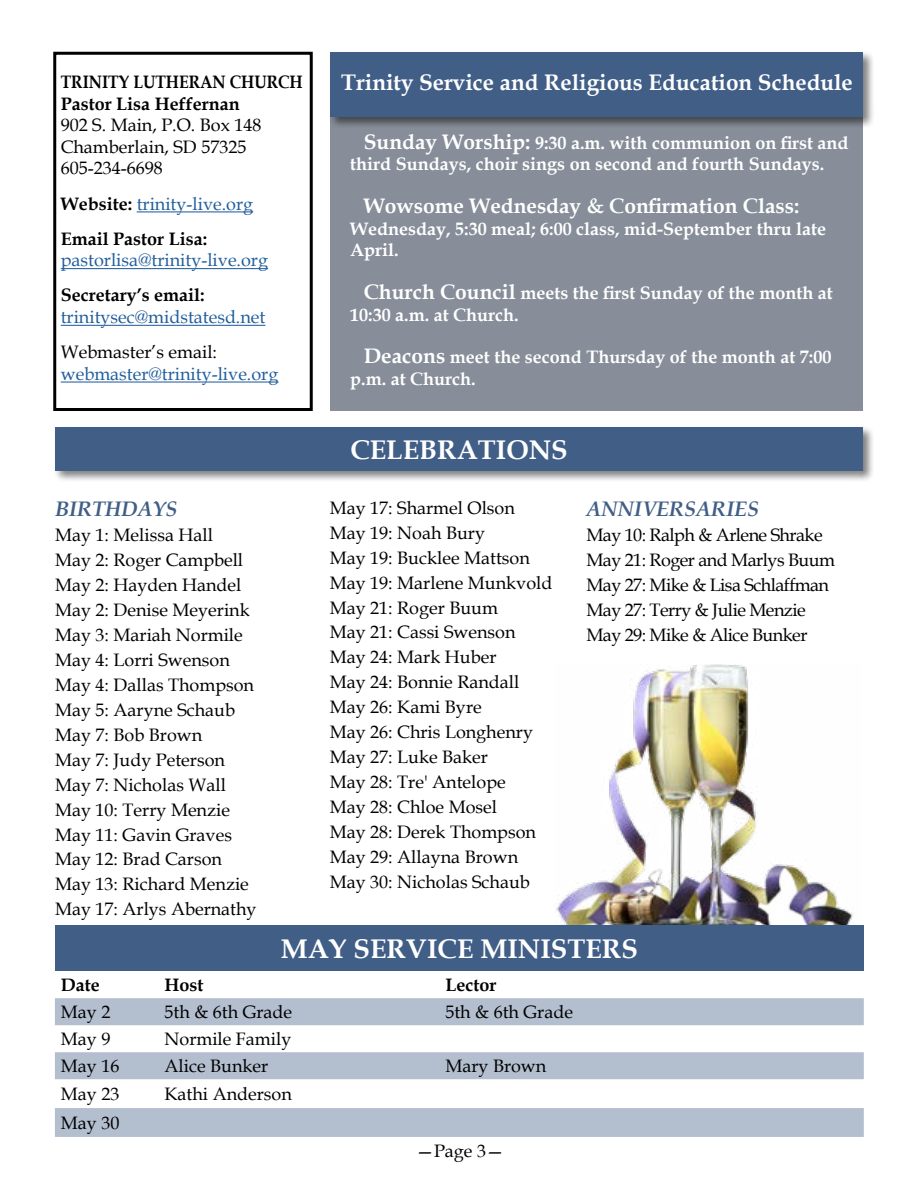
<style>
.page{position:relative;width:918px;height:1188px;background:#fff}
.page>*{position:absolute;margin:0;border:0;box-sizing:border-box;transform-origin:0 0}
.t1{font:700 27px "Book Antiqua";color:#fff}
.t2{font:700 22.5px "Book Antiqua";color:#fff}
.t3{font:700 21px "Book Antiqua";color:#fff}
.t4{font:italic 700 21px "Book Antiqua";color:#415e87}
.t5{font:18px/24.9px "Book Antiqua";color:#000}
.t6{font:700 18px/21.6px "Book Antiqua";color:#fff}
.t7{font:18px/24.9px "Book Antiqua";letter-spacing:-.03em;color:#000}
.t8{font:18px "Book Antiqua";color:#215e9e}
.t9{font:700 18px/35.1px "Book Antiqua";color:#000}
.t10{font:700 18px/21.6px "Book Antiqua";color:#000;scale:.88 1}
.s1{font-weight:400;color:#215e9e}
.s2{font-size:21px}
</style>
<div class="page">
<hr style="left:137px;top:211px;width:116px;height:1px;background:#215e9e">
<hr style="left:61px;top:268px;width:207px;height:1px;background:#215e9e">
<hr style="left:61px;top:325px;width:204px;height:1px;background:#215e9e">
<hr style="left:61px;top:382px;width:217px;height:1px;background:#215e9e">
<div style="left:53px;top:52px;width:260px;height:359px;border:3px solid #000"></div>
<div style="left:331px;top:52px;width:532px;height:359px;background:#878e99"></div>
<div style="left:329px;top:50px;width:546px;height:78px;background:#000;opacity:.5"></div>
<div style="left:331px;top:52px;width:532px;height:65px;background:#415e87"></div>
<div style="left:53px;top:425px;width:821px;height:57px;background:#000;opacity:.5"></div>
<div style="left:56px;top:428px;width:807px;height:43px;background:#415e87"></div>
<img style="left:556px;top:665px;width:297px;height:260px">
<div style="left:55px;top:925px;width:809px;height:46px;background:#415e87"></div>
<svg style="left:55px;top:998px;width:809px;height:139px;fill:#b3becf"></svg>
<p class="t10" style="left:61px;top:71px;width:276px">TRINITY LUTHERAN CHURCH<br>Pastor Lisa Heffernan</p>
<p class="t5" style="left:61px;top:114px;width:202px;line-height:21.6px">902 S. Main, P.O. Box 148<br>Chamberlain, SD 57325<br>605-234-6698</p>
<p class="t9" style="left:61px;top:186px;width:194px">Website: <span class="s1">trinity-live.org<br></span>Email Pastor Lisa:</p>
<p class="t8" style="left:61px;top:248px;width:209px">pastorlisa@trinity-live.org</p>
<p class="t9" style="left:61px;top:278px;width:145px">Secretary’s email:</p>
<p class="t8" style="left:61px;top:304px;width:206px">trinitysec@midstatesd.net</p>
<p class="t5" style="left:61px;top:339px;width:158px">Webmaster’s email:</p>
<p class="t8" style="left:61px;top:361px;width:219px">webmaster@trinity-live.org</p>
<p class="t4" style="left:55px;top:494px;width:124px">BIRTHDAYS</p>
<p class="t5" style="left:55px;top:522px;width:203px">May 1: Melissa Hall<br>May 2: Roger Campbell<br>May 2: Hayden Handel<br>May 2: Denise Meyerink<br>May 3: Mariah Normile<br>May 4: Lorri Swenson<br>May 4: Dallas Thompson<br>May 5: Aaryne Schaub<br>May 7: Bob Brown<br>May 7: Judy Peterson<br>May 7: Nicholas Wall<br>May 10: Terry Menzie<br>May 11: Gavin Graves<br>May 12: Brad Carson<br>May 13: Richard Menzie<br>May 17: Arlys Abernathy</p>
<p class="t2" style="left:341px;top:67px;width:513px">Trinity Service and Religious Education Schedule</p>
<p class="t6" style="left:350px;top:132px;width:500px;text-indent:13px"><span class="s2">Sunday Worship:</span> 9:30 a.m. with communion on first and third Sundays, choir sings on second and fourth Sundays.</p>
<p class="t3" style="left:364px;top:192px;width:437px">Wowsome Wednesday &amp; Confirmation Class:</p>
<p class="t6" style="left:350px;top:218px;width:477px">Wednesday, 5:30 meal; 6:00 class, mid-September thru late<br>April.</p>
<p class="t6" style="left:350px;top:282px;width:484px;text-indent:13px"><span class="s2">Church Council</span> meets the first Sunday of the month at<br>10:30 a.m. at Church.</p>
<p class="t6" style="left:350px;top:346px;width:483px;text-indent:14px"><span class="s2">Deacons</span> meet the second Thursday of the month at 7:00 p.m. at Church.</p>
<h1 class="t1" style="left:350px;top:431px;width:219px">CELEBRATIONS</h1>
<p class="t5" style="left:330px;top:495px;width:224px">May 17: Sharmel Olson<br>May 19: Noah Bury<br>May 19: Bucklee Mattson<br>May 19: Marlene Munkvold<br>May 21: Roger Buum<br>May 21: Cassi Swenson<br>May 24: Mark Huber<br>May 24: Bonnie Randall<br>May 26: Kami Byre<br>May 26: Chris Longhenry<br>May 27: Luke Baker<br>May 28: Tre' Antelope<br>May 28: Chloe Mosel<br>May 28: Derek Thompson<br>May 29: Allayna Brown<br>May 30: Nicholas Schaub</p>
<p class="t4" style="left:586px;top:494px;width:174px">ANNIVERSARIES</p>
<p class="t7" style="left:586px;top:522px;width:250px">May 10: Ralph &amp; Arlene Shrake<br>May 21: Roger and Marlys Buum<br>May 27: Mike &amp; Lisa Schlaffman<br>May 27: Terry &amp; Julie Menzie<br>May 29: Mike &amp; Alice Bunker</p>
<h1 class="t1" style="left:281px;top:931px;width:358px">MAY SERVICE MINISTERS</h1>
<p class="t9" style="left:61px;top:968px;width:40px">Date</p>
<p class="t9" style="left:165px;top:968px;width:40px">Host</p>
<p class="t9" style="left:445px;top:968px;width:52px">Lector</p>
<p class="t5" style="left:61px;top:999px;width:51px">May 2</p>
<p class="t5" style="left:165px;top:999px;width:129px">5th &amp; 6th Grade</p>
<p class="t5" style="left:445px;top:999px;width:129px">5th &amp; 6th Grade</p>
<p class="t5" style="left:61px;top:1026px;width:51px">May 9</p>
<p class="t5" style="left:165px;top:1026px;width:128px">Normile Family</p>
<p class="t5" style="left:61px;top:1053px;width:60px">May 16</p>
<p class="t5" style="left:165px;top:1053px;width:105px">Alice Bunker</p>
<p class="t5" style="left:445px;top:1053px;width:103px">Mary Brown</p>
<p class="t5" style="left:61px;top:1081px;width:60px">May 23</p>
<p class="t5" style="left:165px;top:1081px;width:129px">Kathi Anderson</p>
<p class="t5" style="left:61px;top:1110px;width:60px">May 30</p>
<p class="t5" style="left:416px;top:1138px;width:90px">—Page 3—</p>
</div>
